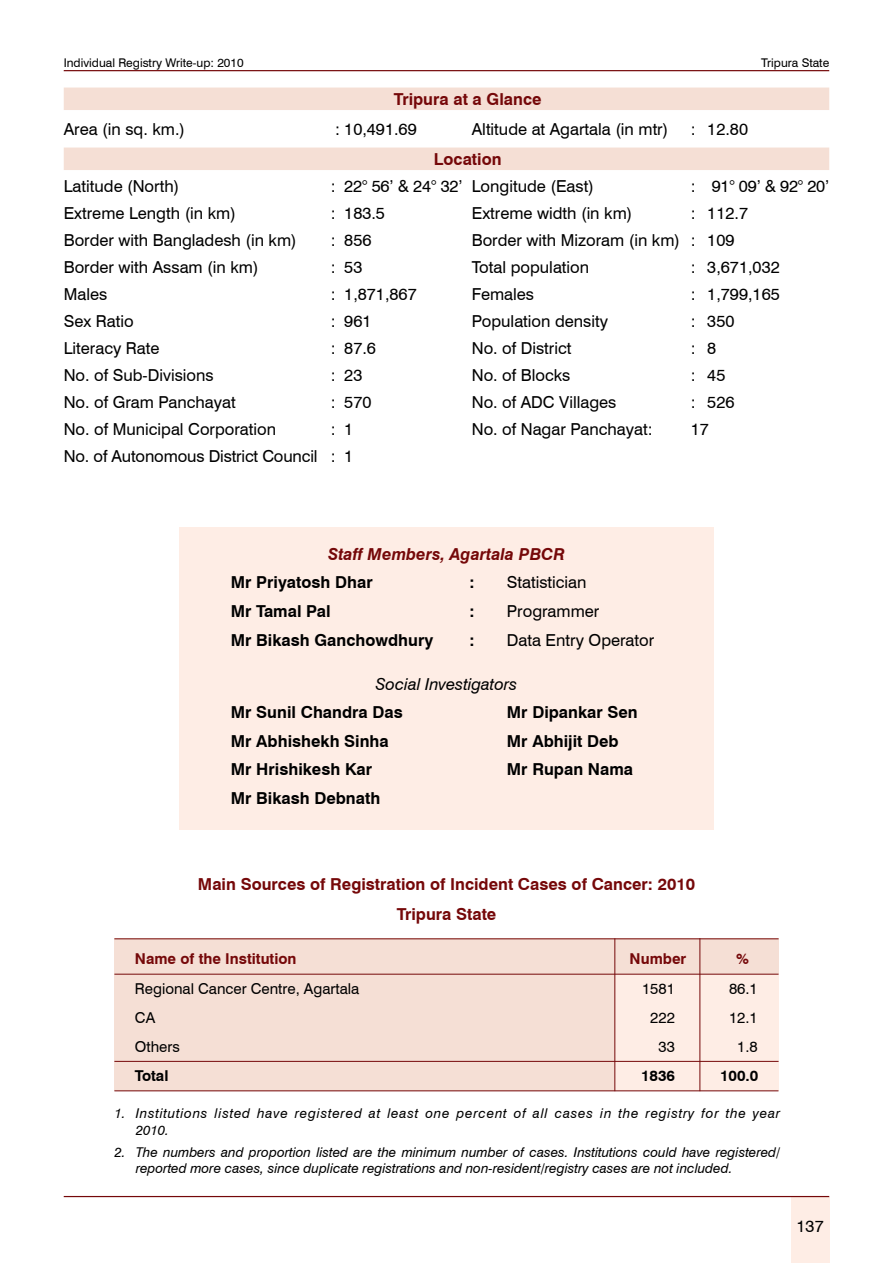
<style>
.page{position:relative;width:893px;height:1263px;background:#fff}
.page>*{position:absolute;margin:0;border:0;box-sizing:border-box;transform-origin:0 0}
.t1{font:16.5px "Swiss 721 BT";color:#000}
.t2{font:700 16.5px "Swiss 721 BT";color:#000}
.t3{font:700 16.5px/29.2px "Swiss 721 BT";color:#750809;text-align:center}
.t4{font:italic 700 16.5px "Swiss 721 BT";color:#750809}
.t5{font:italic 16.5px "Swiss 721 BT";color:#000}
.t6{font:15px "Swiss 721 BT";color:#000}
.t7{font:700 15px "Swiss 721 BT";color:#750809}
.t8{font:700 15px "Swiss 721 BT";color:#000}
.t9{font:italic 13.5px/16.2px "Swiss 721 BT";color:#000}
.t10{font:italic 13.5px/16.2px "Swiss 721 BT";letter-spacing:.055em;color:#000}
.t11{font:12px "Swiss 721 BT";color:#000}
</style>
<div class="page">
<hr style="left:64px;top:70px;width:765px;height:1px;background:#750809">
<div style="left:791px;top:1197px;width:38px;height:66px;background:#feede5"></div>
<hr style="left:64px;top:1196px;width:765px;height:1px;background:#750809">
<div style="left:179px;top:527px;width:535px;height:302px;background:#feede5"></div>
<div style="left:114px;top:938px;width:665px;height:153px;background:#f5dfd5"></div>
<div style="left:615px;top:974px;width:164px;height:117px;background:#feede5"></div>
<hr style="left:114px;top:974px;width:665px;height:1px;background:#750809">
<hr style="left:114px;top:938px;width:665px;height:1px;background:#750809">
<hr style="left:114px;top:1090px;width:664px;height:1px;background:#750809">
<hr style="left:114px;top:1061px;width:665px;height:1px;background:#750809">
<hr style="left:699px;top:938px;width:1px;height:153px;background:#750809">
<hr style="left:614px;top:938px;width:1px;height:153px;background:#750809">
<div style="left:64px;top:88px;width:765px;height:22px;background:#f5dfd5"></div>
<div style="left:64px;top:148px;width:765px;height:22px;background:#f5dfd5"></div>
<p class="t11" style="left:64px;top:55px;width:181px">Individual Registry Write-up: 2010</p>
<p class="t11" style="left:761px;top:55px;width:69px">Tripura State</p>
<p class="t3" style="left:394px;top:84px;width:149px">Tripura at a Glance</p>
<p class="t1" style="left:64px;top:119px;width:123px">Area (in sq. km.)</p>
<p class="t1" style="left:335px;top:119px;width:83px">: 10,491.69</p>
<p class="t1" style="left:472px;top:119px;width:198px">Altitude at Agartala (in mtr)</p>
<p class="t1" style="left:691px;top:119px;width:59px">: 12.80</p>
<p class="t3" style="left:434px;top:144px;width:69px">Location</p>
<p class="t1" style="left:64px;top:176px;width:117px">Latitude (North)</p>
<p class="t1" style="left:331px;top:176px;width:265px">: 22° 56’ &amp; 24° 32’ Longitude (East)</p>
<p class="t1" style="left:691px;top:176px;width:140px">: 91° 09’ &amp; 92° 20’</p>
<p class="t1" style="left:64px;top:203px;width:174px">Extreme Length (in km)</p>
<p class="t1" style="left:331px;top:203px;width:56px">: 183.5</p>
<p class="t1" style="left:472px;top:203px;width:162px">Extreme width (in km)</p>
<p class="t1" style="left:691px;top:203px;width:59px">: 112.7</p>
<p class="t1" style="left:64px;top:230px;width:235px">Border with Bangladesh (in km)</p>
<p class="t1" style="left:331px;top:230px;width:42px">: 856</p>
<p class="t1" style="left:472px;top:230px;width:264px">Border with Mizoram (in km) : 109</p>
<p class="t1" style="left:64px;top:257px;width:196px">Border with Assam (in km)</p>
<p class="t1" style="left:331px;top:257px;width:33px">: 53</p>
<p class="t1" style="left:472px;top:257px;width:119px">Total population</p>
<p class="t1" style="left:691px;top:257px;width:90px">: 3,671,032</p>
<p class="t1" style="left:64px;top:284px;width:45px">Males</p>
<p class="t1" style="left:331px;top:284px;width:87px">: 1,871,867</p>
<p class="t1" style="left:472px;top:284px;width:64px">Females</p>
<p class="t1" style="left:691px;top:284px;width:90px">: 1,799,165</p>
<p class="t1" style="left:64px;top:311px;width:71px">Sex Ratio</p>
<p class="t1" style="left:331px;top:311px;width:42px">: 961</p>
<p class="t1" style="left:472px;top:311px;width:138px">Population density</p>
<p class="t1" style="left:691px;top:311px;width:45px">: 350</p>
<p class="t1" style="left:64px;top:338px;width:97px">Literacy Rate</p>
<p class="t1" style="left:331px;top:338px;width:47px">: 87.6</p>
<p class="t1" style="left:472px;top:338px;width:101px">No. of District</p>
<p class="t1" style="left:691px;top:338px;width:27px">: 8</p>
<p class="t1" style="left:64px;top:365px;width:151px">No. of Sub-Divisions</p>
<p class="t1" style="left:331px;top:365px;width:33px">: 23</p>
<p class="t1" style="left:472px;top:365px;width:100px">No. of Blocks</p>
<p class="t1" style="left:691px;top:365px;width:36px">: 45</p>
<p class="t1" style="left:64px;top:392px;width:173px">No. of Gram Panchayat</p>
<p class="t1" style="left:331px;top:392px;width:42px">: 570</p>
<p class="t1" style="left:472px;top:392px;width:146px">No. of ADC Villages</p>
<p class="t1" style="left:691px;top:392px;width:45px">: 526</p>
<p class="t1" style="left:64px;top:419px;width:214px">No. of Municipal Corporation</p>
<p class="t1" style="left:331px;top:419px;width:24px">: 1</p>
<p class="t1" style="left:472px;top:419px;width:182px">No. of Nagar Panchayat:</p>
<p class="t1" style="left:691px;top:419px;width:20px">17</p>
<p class="t1" style="left:64px;top:446px;width:291px">No. of Autonomous District Council : 1</p>
<p class="t4" style="left:328px;top:544px;width:238px">Staff Members, Agartala PBCR</p>
<p class="t2" style="left:231px;top:572px;width:143px">Mr Priyatosh Dhar</p>
<p class="t2" style="left:469px;top:572px;width:7px">:</p>
<p class="t1" style="left:507px;top:572px;width:81px">Statistician</p>
<p class="t2" style="left:231px;top:601px;width:101px">Mr Tamal Pal</p>
<p class="t2" style="left:469px;top:601px;width:7px">:</p>
<p class="t1" style="left:507px;top:601px;width:94px">Programmer</p>
<p class="t2" style="left:231px;top:630px;width:204px">Mr Bikash Ganchowdhury</p>
<p class="t2" style="left:469px;top:630px;width:7px">:</p>
<p class="t1" style="left:507px;top:630px;width:149px">Data Entry Operator</p>
<p class="t5" style="left:376px;top:674px;width:143px">Social Investigators</p>
<p class="t2" style="left:231px;top:702px;width:173px">Mr Sunil Chandra Das</p>
<p class="t2" style="left:507px;top:702px;width:132px">Mr Dipankar Sen</p>
<p class="t2" style="left:231px;top:731px;width:159px">Mr Abhishekh Sinha</p>
<p class="t2" style="left:507px;top:731px;width:113px">Mr Abhijit Deb</p>
<p class="t2" style="left:231px;top:759px;width:143px">Mr Hrishikesh Kar</p>
<p class="t2" style="left:507px;top:759px;width:128px">Mr Rupan Nama</p>
<p class="t2" style="left:231px;top:788px;width:151px">Mr Bikash Debnath</p>
<p class="t3" style="left:198px;top:870px;width:499px">Main Sources of Registration of Incident Cases of Cancer: 2010<br>Tripura State</p>
<p class="t7" style="left:135px;top:950px;width:163px">Name of the Institution</p>
<p class="t7" style="left:630px;top:950px;width:58px">Number</p>
<p class="t7" style="left:736px;top:950px;width:14px">%</p>
<p class="t6" style="left:135px;top:979px;width:226px">Regional Cancer Centre, Agartala</p>
<p class="t6" style="left:642px;top:979px;width:34px">1581</p>
<p class="t6" style="left:729px;top:979px;width:30px">86.1</p>
<p class="t6" style="left:135px;top:1008px;width:22px">CA</p>
<p class="t6" style="left:650px;top:1008px;width:26px">222</p>
<p class="t6" style="left:729px;top:1008px;width:30px">12.1</p>
<p class="t6" style="left:135px;top:1038px;width:46px">Others</p>
<p class="t6" style="left:658px;top:1038px;width:18px">33</p>
<p class="t6" style="left:737px;top:1038px;width:22px">1.8</p>
<p class="t8" style="left:135px;top:1067px;width:35px">Total</p>
<p class="t8" style="left:641px;top:1067px;width:36px">1836</p>
<p class="t8" style="left:720px;top:1067px;width:40px">100.0</p>
<p class="t10" style="left:136px;top:1105px;width:646px;text-indent:-21px">1. Institutions listed have registered at least one percent of all cases in the registry for the year<br>2010.</p>
<p class="t9" style="left:136px;top:1144px;width:646px;text-indent:-21px">2. The numbers and proportion listed are the minimum number of cases. Institutions could have registered/ reported more cases, since duplicate registrations and non-resident/registry cases are not included.</p>
<p class="t1" style="left:797px;top:1216px;width:29px">137</p>
</div>
